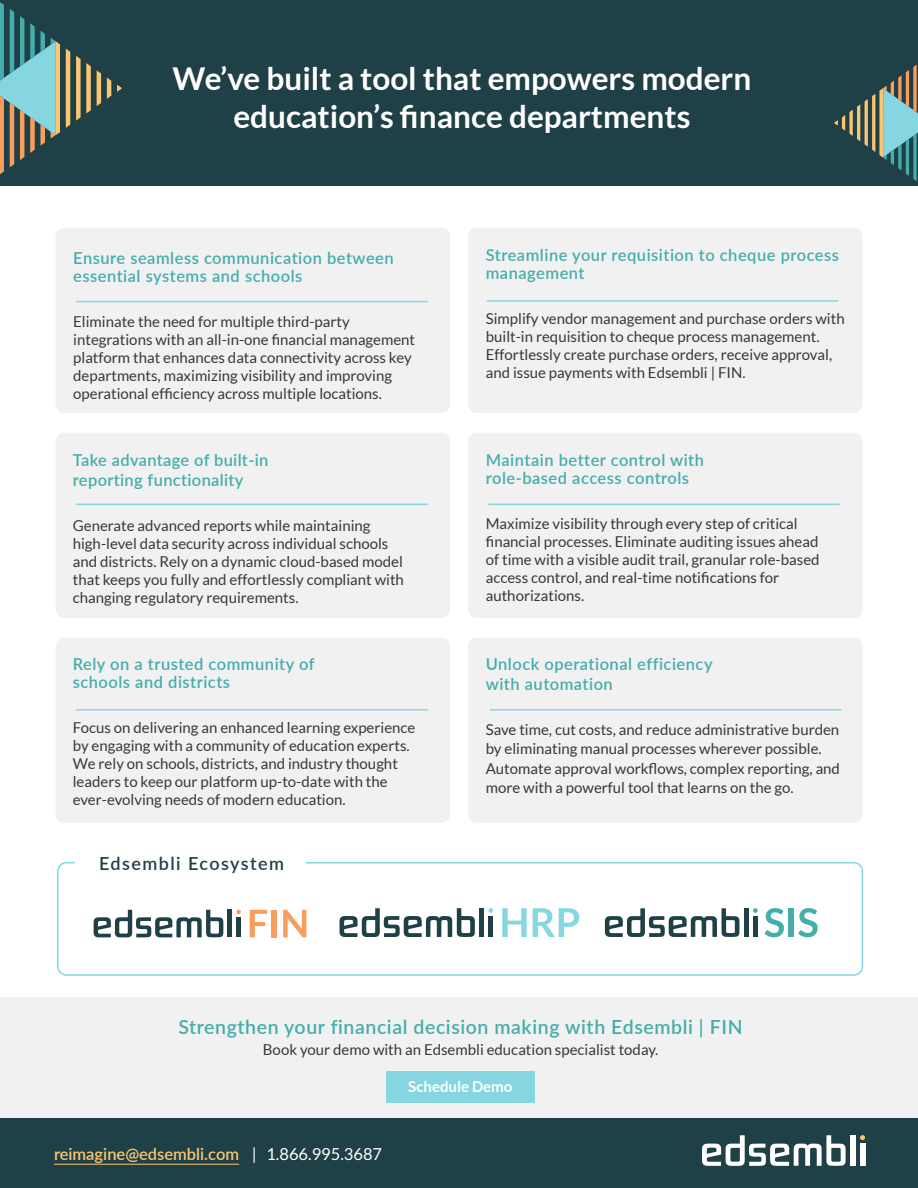
<style>
.page{position:relative;width:918px;height:1188px;background:#fff}
.page>*{position:absolute;margin:0;border:0;box-sizing:border-box;transform-origin:0 0}
.t1{font:700 31.5px/37.8px "Lato";color:#fff;text-align:center}
.t2{font:600 19.5px "Lato";letter-spacing:.03em;color:#45adab}
.t3{font:600 18px "Lato";letter-spacing:.08em;color:#1f4047}
.t4{font:600 16.5px/18px "Lato";letter-spacing:.03em;color:#45adab}
.t5{font:600 16.5px "Lato";color:#fcc670}
.t6{font:15px/18px "Lato";color:#383839}
.t7{font:700 15px "Lato";color:#fff}
.s1{font-weight:400;color:#fff}
</style>
<div class="page">
<div style="left:57px;top:862px;width:806px;height:114px;border:2px solid #85d6e0;border-radius:9px"></div>
<div style="left:76px;top:851px;width:230px;height:27px;background:#fff"></div>
<div style="left:0;top:998px;width:918px;height:136px;background:#f1f1f2"></div>
<div style="left:0;top:0;width:918px;height:185px;background:#1f4047"></div>
<div style="left:386px;top:1071px;width:149px;height:32px;background:#85d6e0"></div>
<svg style="left:340px;top:908px;width:135px;height:29px"></svg>
<div style="left:479px;top:908px;width:5px;height:29px;background:#1f4047"></div>
<div style="left:488px;top:916px;width:5px;height:21px;background:#1f4047"></div>
<svg style="left:488px;top:908px;width:5px;height:5px"></svg>
<svg style="left:502px;top:908px;width:25px;height:29px"></svg>
<svg style="left:533px;top:908px;width:46px;height:29px"></svg>
<svg style="left:94px;top:910px;width:129px;height:27px"></svg>
<hr style="left:228px;top:910px;width:4px;height:27px;background:#1f4047">
<div style="left:236px;top:917px;width:5px;height:20px;background:#1f4047"></div>
<svg style="left:236px;top:910px;width:5px;height:4px"></svg>
<svg style="left:250px;top:910px;width:17px;height:27px"></svg>
<div style="left:272px;top:910px;width:5px;height:27px;background:#f99d5f"></div>
<svg style="left:283px;top:910px;width:23px;height:27px"></svg>
<svg style="left:605px;top:908px;width:135px;height:29px"></svg>
<div style="left:744px;top:908px;width:5px;height:29px;background:#1f4047"></div>
<div style="left:753px;top:916px;width:5px;height:21px;background:#1f4047"></div>
<svg style="left:753px;top:908px;width:5px;height:5px"></svg>
<svg style="left:765px;top:908px;width:19px;height:29px"></svg>
<div style="left:789px;top:908px;width:5px;height:29px;background:#45adaa"></div>
<svg style="left:798px;top:908px;width:20px;height:29px"></svg>
<div style="left:56px;top:228px;width:394px;height:185px;background:#f1f1f2;border-radius:9px"></div>
<div style="left:468px;top:228px;width:394px;height:185px;background:#f1f1f2;border-radius:9px"></div>
<div style="left:56px;top:433px;width:394px;height:185px;background:#f1f1f2;border-radius:9px"></div>
<div style="left:468px;top:433px;width:394px;height:185px;background:#f1f1f2;border-radius:9px"></div>
<div style="left:56px;top:638px;width:394px;height:185px;background:#f1f1f2;border-radius:9px"></div>
<div style="left:468px;top:638px;width:394px;height:185px;background:#f1f1f2;border-radius:9px"></div>
<hr style="left:76px;top:301px;width:352px;height:1px;background:#85d6e0">
<hr style="left:487px;top:300px;width:351px;height:2px;background:#85d6e0">
<hr style="left:76px;top:504px;width:352px;height:1px;background:#85d6e0">
<hr style="left:488px;top:504px;width:352px;height:1px;background:#85d6e0">
<hr style="left:76px;top:709px;width:352px;height:2px;background:#85d6e0">
<hr style="left:490px;top:709px;width:351px;height:2px;background:#85d6e0">
<svg style="left:0;top:2px;width:122px;height:172px"></svg>
<svg style="left:834px;top:65px;width:84px;height:116px"></svg>
<div style="left:0;top:1119px;width:918px;height:69px;background:#1f4047"></div>
<svg style="left:702px;top:1135px;width:144px;height:31px"></svg>
<div style="left:850px;top:1135px;width:5px;height:31px;background:#fff"></div>
<div style="left:860px;top:1144px;width:5px;height:22px;background:#fff"></div>
<svg style="left:860px;top:1135px;width:5px;height:5px"></svg>
<hr style="left:54px;top:1164px;width:185px;height:1px;background:#fcc670">
<h1 class="t1" style="left:173px;top:59px;width:580px">We’ve built a tool that empowers modern education’s finance departments</h1>
<p class="t4" style="left:73px;top:248px;width:322px">Ensure seamless communication between essential systems and schools</p>
<p class="t6" style="left:73px;top:312px;width:344px">Eliminate the need for multiple third-party integrations with an all-in-one financial management platform that enhances data connectivity across key departments, maximizing visibility and improving operational efficiency across multiple locations.</p>
<p class="t4" style="left:73px;top:450px;width:197px;line-height:19.5px">Take advantage of built-in reporting functionality</p>
<p class="t6" style="left:73px;top:516px;width:333px">Generate advanced reports while maintaining high-level data security across individual schools and districts. Rely on a dynamic cloud-based model that keeps you fully and effortlessly compliant with changing regulatory requirements.</p>
<p class="t4" style="left:73px;top:654px;width:243px">Rely on a trusted community of schools and districts</p>
<p class="t6" style="left:73px;top:719px;width:344px">Focus on delivering an enhanced learning experience by engaging with a community of education experts.<br>We rely on schools, districts, and industry thought leaders to keep our platform up-to-date with the ever-evolving needs of modern education.</p>
<p class="t3" style="left:99px;top:851px;width:186px">Edsembli Ecosystem</p>
<p class="t4" style="left:486px;top:245px;width:355px">Streamline your requisition to cheque process management</p>
<p class="t6" style="left:486px;top:310px;width:360px">Simplify vendor management and purchase orders with built-in requisition to cheque process management.<br>Effortlessly create purchase orders, receive approval, and issue payments with Edsembli | FIN.</p>
<p class="t4" style="left:486px;top:451px;width:220px">Maintain better control with role-based access controls</p>
<p class="t6" style="left:486px;top:515px;width:335px">Maximize visibility through every step of critical financial processes. Eliminate auditing issues ahead of time with a visible audit trail, granular role-based access control, and real-time notifications for authorizations.</p>
<p class="t4" style="left:486px;top:654px;width:228px;line-height:19.8px">Unlock operational efficiency with automation</p>
<p class="t6" style="left:486px;top:720px;width:356px;line-height:19.5px">Save time, cut costs, and reduce administrative burden by eliminating manual processes wherever possible.<br>Automate approval workflows, complex reporting, and more with a powerful tool that learns on the go.</p>
<h2 class="t2" style="left:178px;top:1013px;width:566px">Strengthen your financial decision making with Edsembli | FIN</h2>
<p class="t6" style="left:263px;top:1041px;width:397px">Book your demo with an Edsembli education specialist today.</p>
<p class="t5" style="left:54px;top:1142px;width:330px">reimagine@edsembli.com <span class="s1">| 1.866.995.3687</span></p>
<p class="t7" style="left:408px;top:1078px;width:106px">Schedule Demo</p>
</div>
